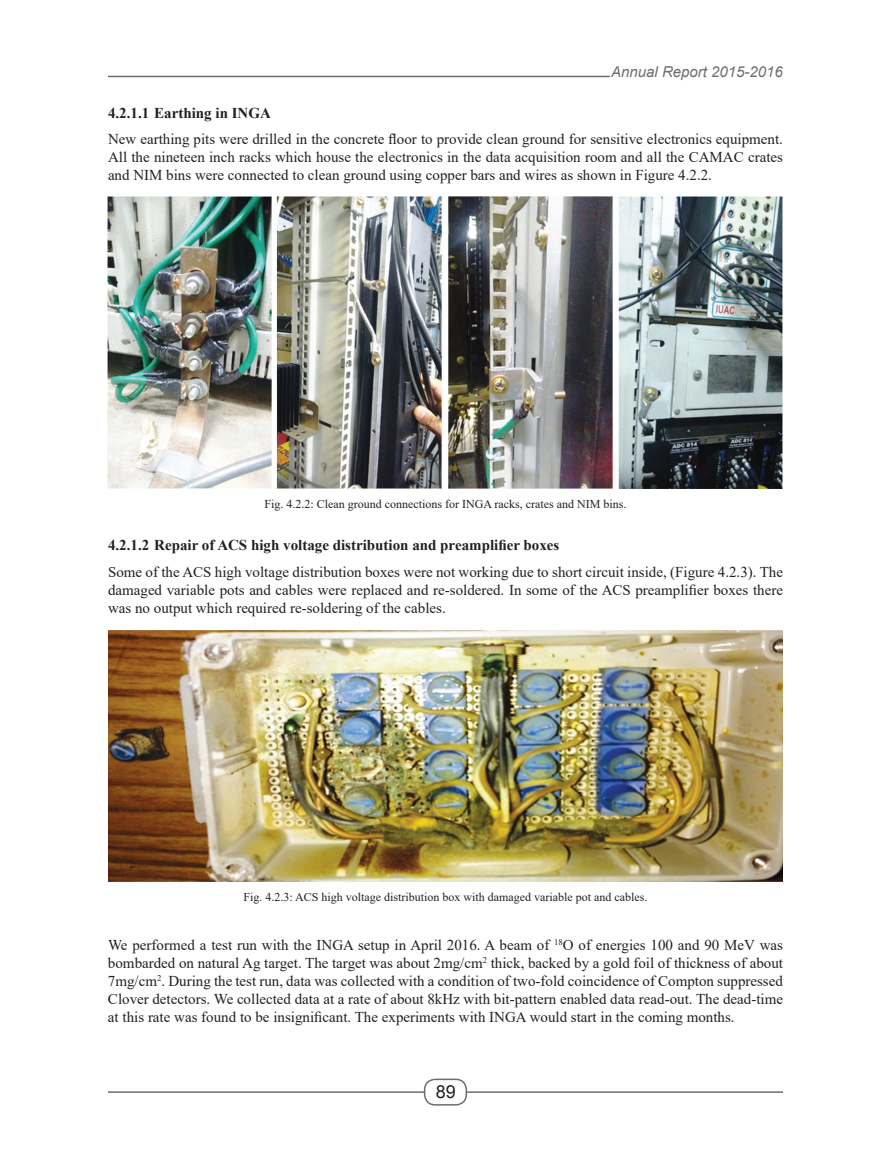
<style>
.page{position:relative;width:891px;height:1161px;background:#fff}
.page>*{position:absolute;margin:0;border:0;box-sizing:border-box;transform-origin:0 0}
.t1{font:18px "Arial";color:#231f20}
.t2{font:15px/18px "Times New Roman";color:#231f20;text-align:justify}
.t3{font:700 15px "Times New Roman";color:#231f20}
.t4{font:italic 15px "Arial";color:#6c6d70}
.t5{font:12px "Times New Roman";color:#231f20}
</style>
<div class="page">
<hr style="left:108px;top:76px;width:502px;height:1px;background:#6c6d70">
<hr style="left:108px;top:1091px;width:675px;height:2px;background:#6c6d70">
<div style="left:425px;top:1079px;width:41px;height:26px;background:#fff;border-radius:10px"></div>
<div style="left:424px;top:1079px;width:43px;height:27px;border:2px solid #6c6d70;border-radius:10px"></div>
<img style="left:108px;top:196px;width:675px;height:293px">
<img style="left:108px;top:630px;width:675px;height:251px">
<p class="t4" style="left:611px;top:62px;width:173px">Annual Report 2015-2016</p>
<p class="t3" style="left:108px;top:102px;width:164px">4.2.1.1 Earthing in INGA</p>
<p class="t2" style="left:108px;top:130px;width:677px">New earthing pits were drilled in the concrete floor to provide clean ground for sensitive electronics equipment.<br>All the nineteen inch racks which house the electronics in the data acquisition room and all the CAMAC crates and NIM bins were connected to clean ground using copper bars and wires as shown in Figure 4.2.2.</p>
<p class="t5" style="left:265px;top:496px;width:363px">Fig. 4.2.2: Clean ground connections for INGA racks, crates and NIM bins.</p>
<p class="t3" style="left:108px;top:535px;width:453px">4.2.1.2 Repair of ACS high voltage distribution and preamplifier boxes</p>
<p class="t2" style="left:108px;top:562px;width:677px">Some of the ACS high voltage distribution boxes were not working due to short circuit inside, (Figure 4.2.3). The damaged variable pots and cables were replaced and re-soldered. In some of the ACS preamplifier boxes there was no output which required re-soldering of the cables.</p>
<p class="t5" style="left:244px;top:889px;width:405px">Fig. 4.2.3: ACS high voltage distribution box with damaged variable pot and cables.</p>
<p class="t2" style="left:108px;top:936px;width:677px">We performed a test run with the INGA setup in April 2016. A beam of <sup>18</sup>O of energies 100 and 90 MeV was bombarded on natural Ag target. The target was about 2mg/cm<sup>2</sup> thick, backed by a gold foil of thickness of about 7mg/cm<sup>2</sup>. During the test run, data was collected with a condition of two-fold coincidence of Compton suppressed Clover detectors. We collected data at a rate of about 8kHz with bit-pattern enabled data read-out. The dead-time at this rate was found to be insignificant. The experiments with INGA would start in the coming months.</p>
<p class="t1" style="left:436px;top:1080px;width:22px">89</p>
</div>
